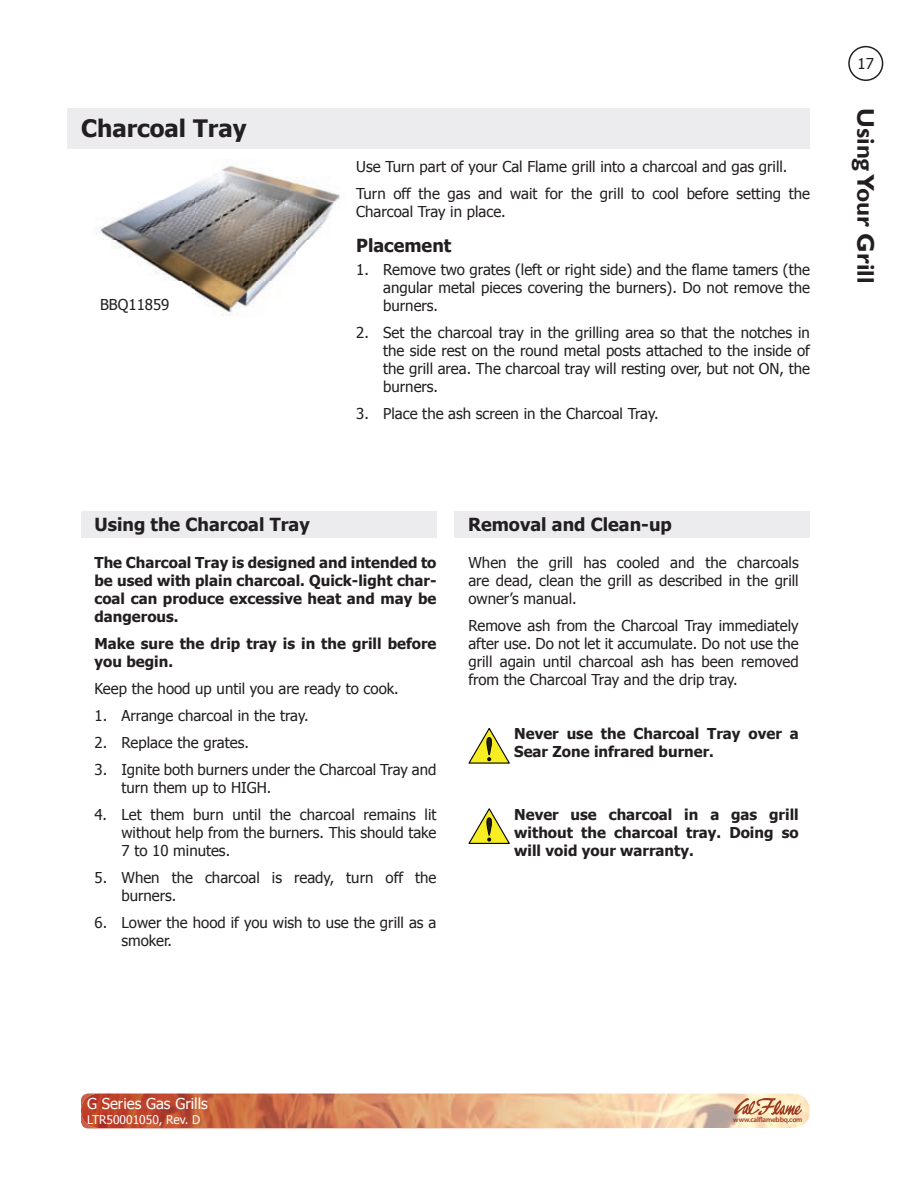
<style>
.page{position:relative;width:918px;height:1188px;background:#fff}
.page>*{position:absolute;margin:0;border:0;box-sizing:border-box;transform-origin:0 0}
.t1{font:700 24px "Gill Sans";color:#231f20}
.t2{font:700 24px "Tahoma";color:#231f20}
.t3{font:700 18px "Tahoma";color:#231f20}
.t4{font:15px/18px "Tahoma";color:#231f20;text-align:justify}
.t5{font:700 15px/18px "Tahoma";color:#231f20;text-align:justify}
.t6{font:15px "Tahoma";color:#fff}
.t7{font:12px "Tahoma";color:#fff}
.t8{font:600 7.35px "Myriad Pro";letter-spacing:-.03em;color:#9e3a21}
</style>
<div class="page">
<svg style="left:81px;top:1094px;width:729px;height:34px;background:#db9a75"></svg>
<svg style="left:848px;top:46px;width:35px;height:35px"></svg>
<img style="left:94px;top:165px;width:246px;height:151px">
<svg style="left:468px;top:728px;width:42px;height:36px"></svg>
<svg style="left:468px;top:808px;width:42px;height:36px"></svg>
<div style="left:68px;top:108px;width:742px;height:40px;background:#ececee"></div>
<div style="left:81px;top:511px;width:355px;height:27px;background:#ececee"></div>
<div style="left:454px;top:511px;width:356px;height:27px;background:#ececee"></div>
<h1 class="t2" style="left:81px;top:112px;width:167px">Charcoal Tray</h1>
<p class="t4" style="left:100px;top:295px;width:71px">BBQ11859</p>
<p class="t4" style="left:356px;top:152px;width:455px;line-height:27px">Use Turn part of your Cal Flame grill into a charcoal and gas grill.<br>Turn off the gas and wait for the grill to cool before setting the</p>
<p class="t4" style="left:356px;top:202px;width:151px">Charcoal Tray in place.</p>
<p class="t3" style="left:356px;top:233px;width:97px">Placement</p>
<p class="t4" style="left:383px;top:259px;width:428px;text-indent:-27px">1. Remove two grates (left or right side) and the flame tamers (the angular metal pieces covering the burners). Do not remove the burners.</p>
<p class="t4" style="left:383px;top:322px;width:428px;text-indent:-27px">2. Set the charcoal tray in the grilling area so that the notches in the side rest on the round metal posts attached to the inside of the grill area. The charcoal tray will resting over, but not ON, the burners.</p>
<p class="t4" style="left:356px;top:403px;width:304px">3. Place the ash screen in the Charcoal Tray.</p>
<p class="t3" style="left:94px;top:512px;width:217px">Using the Charcoal Tray</p>
<p class="t3" style="left:468px;top:512px;width:205px">Removal and Clean-up</p>
<p class="t5" style="left:94px;top:553px;width:344px">The Charcoal Tray is designed and intended to be used with plain charcoal . Quick-light char&shy;coal can produce excessive heat and may be dangerous .</p>
<p class="t5" style="left:94px;top:634px;width:343px">Make sure the drip tray is in the grill before you begin .</p>
<p class="t4" style="left:94px;top:679px;width:306px">Keep the hood up until you are ready to cook.</p>
<p class="t4" style="left:94px;top:706px;width:216px">1. Arrange charcoal in the tray.</p>
<p class="t4" style="left:94px;top:733px;width:156px">2. Replace the grates.</p>
<p class="t4" style="left:122px;top:760px;width:316px;text-indent:-27px">3. Ignite both burners under the Charcoal Tray and turn them up to HIGH.</p>
<p class="t4" style="left:122px;top:805px;width:316px;text-indent:-27px">4. Let them burn until the charcoal remains lit without help from the burners. This should take 7 to 10 minutes.</p>
<p class="t4" style="left:122px;top:868px;width:316px;text-indent:-27px">5. When the charcoal is ready, turn off the burners.</p>
<p class="t4" style="left:122px;top:913px;width:316px;text-indent:-27px">6. Lower the hood if you wish to use the grill as a smoker.</p>
<p class="t4" style="left:468px;top:553px;width:332px">When the grill has cooled and the charcoals are dead, clean the grill as described in the grill owner’s manual.</p>
<p class="t4" style="left:468px;top:616px;width:332px">Remove ash from the Charcoal Tray immediately after use. Do not let it accumulate. Do not use the grill again until charcoal ash has been removed from the Charcoal Tray and the drip tray.</p>
<p class="t5" style="left:514px;top:724px;width:286px">Never use the Charcoal Tray over a<br>Sear Zone infrared burner .</p>
<p class="t5" style="left:514px;top:804px;width:286px">Never use charcoal in a gas grill without the charcoal tray . Doing so will void your warranty .</p>
<p class="t4" style="left:858px;top:53px;width:18px">17</p>
<h1 class="t1" style="left:880px;top:108px;width:177px;rotate:90deg">Using Your Grill</h1>
<p class="t6" style="left:87px;top:1094px;width:122px">G Series Gas Grills</p>
<p class="t7" style="left:87px;top:1112px;width:115px">LTR50001050, Rev. D</p>
<p class="t8" style="left:733px;top:1115px;width:71px">www.calflamebbq.com</p>
</div>
